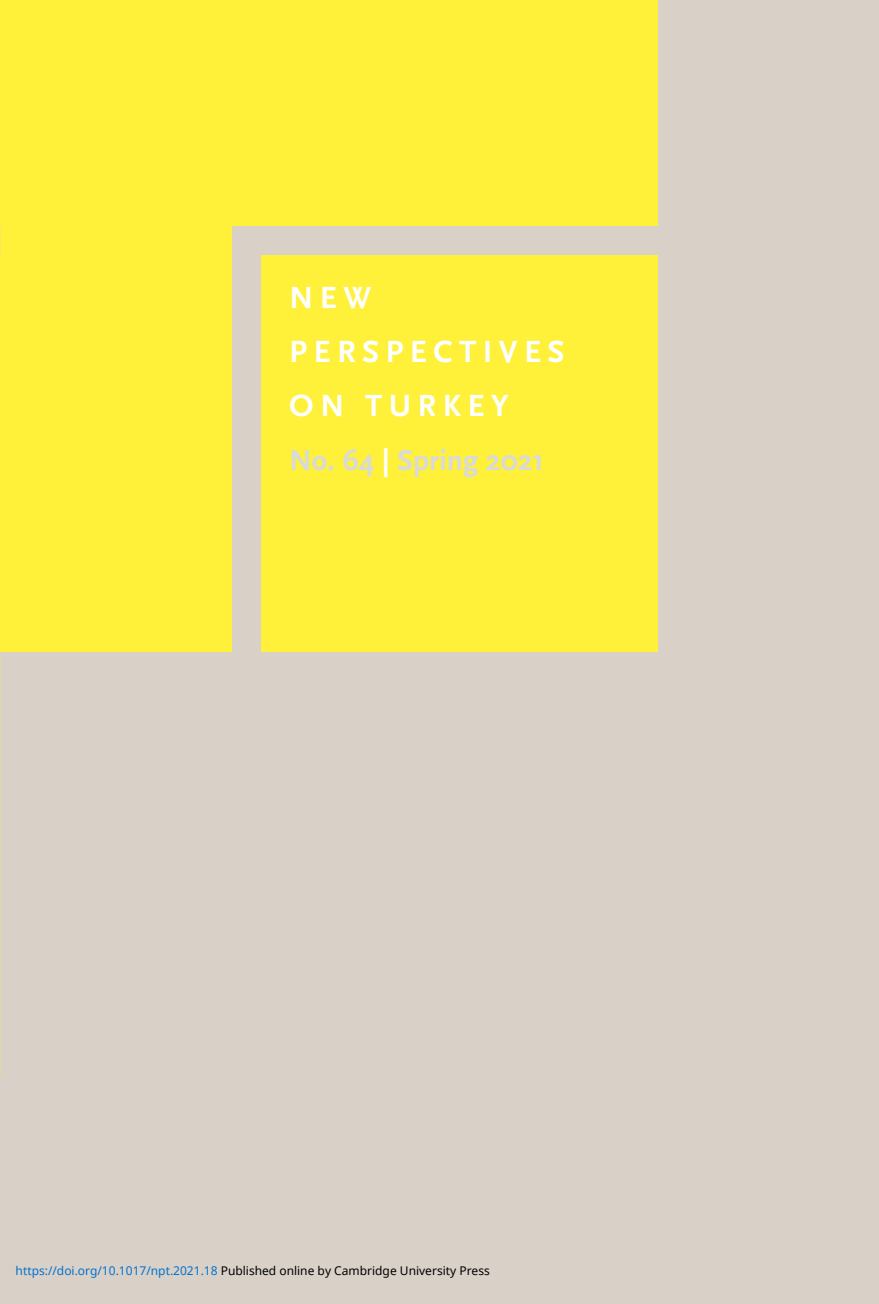
<style>
.page{position:relative;width:879px;height:1304px;background:#d9d0c7}
.page>*{position:absolute;margin:0;border:0;box-sizing:border-box;transform-origin:0 0}
.t1{font:700 32px/54px "Scala Sans";letter-spacing:.2em;color:#fff}
.t2{font:700 30px "Scala Sans";color:#d8dadb}
.t3{font:12px "Noto Sans";color:#000}
.s1{color:#fff}
.s2{color:#0172cf}
</style>
<div class="page">
<div style="left:0;top:0;width:658px;height:652px;background:#fff03a"></div>
<div style="left:232px;top:227px;width:426px;height:425px;background:#d9d0c7"></div>
<div style="left:261px;top:255px;width:397px;height:397px;background:#fff03a"></div>
<h1 class="t1" style="left:289px;top:271px;width:277px">NEW<br>PERSPECTIVES<br>ON TURKEY</h1>
<h2 class="t2" style="left:289px;top:444px;width:257px">No. 64 <span class="s1">|</span> Spring 2021</h2>
<p class="t3" style="left:16px;top:1263px;width:476px"><span class="s2">https://doi.org/10.1017/npt.2021.18</span> Published online by Cambridge University Press</p>
</div>
